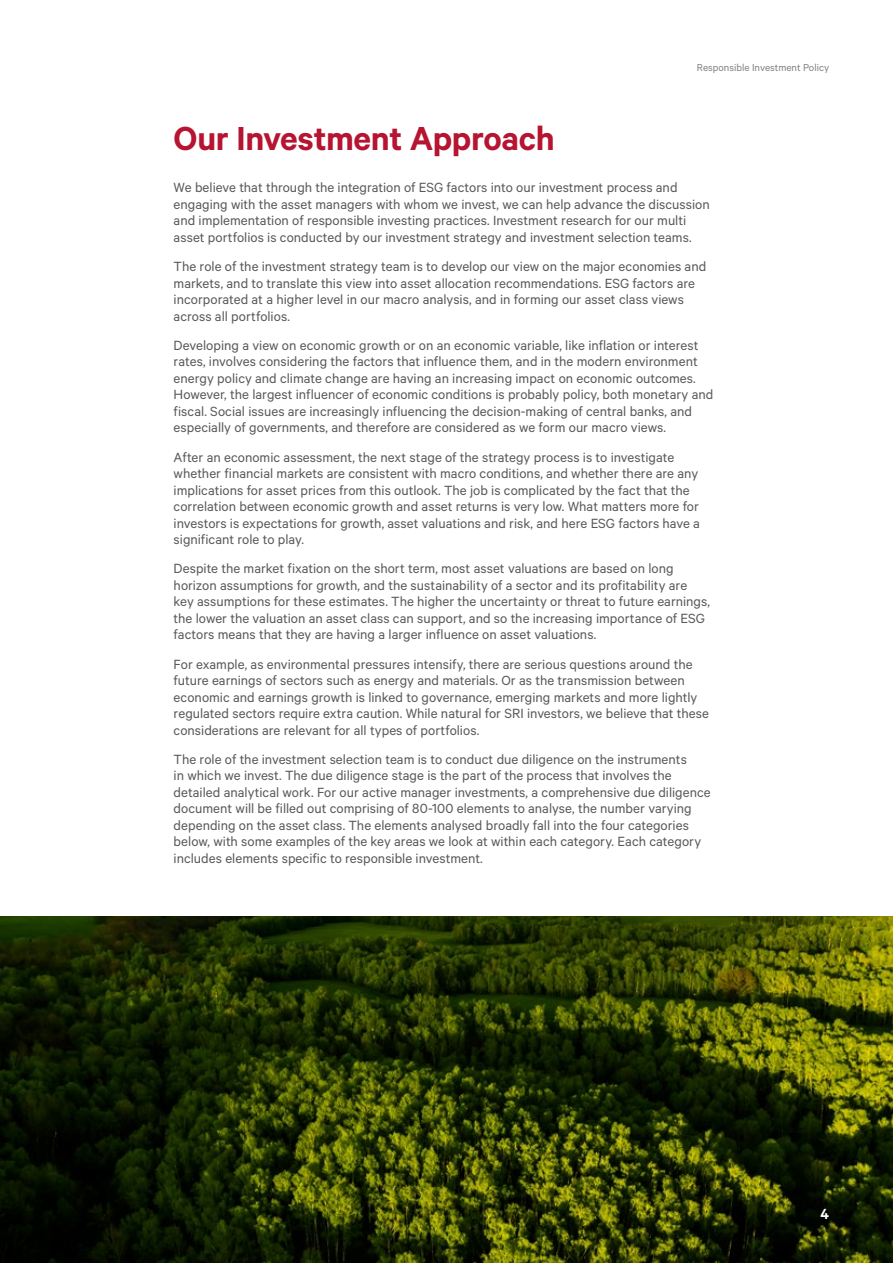
<style>
.page{position:relative;width:893px;height:1263px;background:#fff}
.page>*{position:absolute;margin:0;border:0;box-sizing:border-box;transform-origin:0 0}
.t1{font:600 37.5px "Calibre";letter-spacing:-.01em;color:#b61430}
.t2{font:600 16.5px "Calibre";color:#fff}
.t3{font:15px/16.5px "Calibre";color:#58595b}
.t4{font:11.25px "Calibre";color:#808285}
</style>
<div class="page">
<img style="left:0;top:916px;width:893px;height:347px">
<p class="t4" style="left:697px;top:61px;width:134px">Responsible Investment Policy</p>
<h1 class="t1" style="left:174px;top:116px;width:382px">Our Investment Approach</h1>
<p class="t3" style="left:174px;top:179px;width:538px">We believe that through the integration of ESG factors into our investment process and engaging with the asset managers with whom we invest, we can help advance the discussion and implementation of responsible investing practices. Investment research for our multi asset portfolios is conducted by our investment strategy and investment selection teams.</p>
<p class="t3" style="left:174px;top:258px;width:534px">The role of the investment strategy team is to develop our view on the major economies and markets, and to translate this view into asset allocation recommendations. ESG factors are incorporated at a higher level in our macro analysis, and in forming our asset class views across all portfolios.</p>
<p class="t3" style="left:174px;top:336px;width:541px">Developing a view on economic growth or on an economic variable, like inflation or interest rates, involves considering the factors that influence them, and in the modern environment energy policy and climate change are having an increasing impact on economic outcomes.<br>However, the largest influencer of economic conditions is probably policy, both monetary and fiscal. Social issues are increasingly influencing the decision-making of central banks, and especially of governments, and therefore are considered as we form our macro views.</p>
<p class="t3" style="left:174px;top:448px;width:528px">After an economic assessment, the next stage of the strategy process is to investigate whether financial markets are consistent with macro conditions, and whether there are any implications for asset prices from this outlook. The job is complicated by the fact that the correlation between economic growth and asset returns is very low. What matters more for investors is expectations for growth, asset valuations and risk, and here ESG factors have a significant role to play.</p>
<p class="t3" style="left:174px;top:560px;width:538px">Despite the market fixation on the short term, most asset valuations are based on long horizon assumptions for growth, and the sustainability of a sector and its profitability are key assumptions for these estimates. The higher the uncertainty or threat to future earnings, the lower the valuation an asset class can support, and so the increasing importance of ESG factors means that they are having a larger influence on asset valuations.</p>
<p class="t3" style="left:174px;top:655px;width:537px">For example, as environmental pressures intensify, there are serious questions around the future earnings of sectors such as energy and materials. Or as the transmission between economic and earnings growth is linked to governance, emerging markets and more lightly regulated sectors require extra caution. While natural for SRI investors, we believe that these considerations are relevant for all types of portfolios.</p>
<p class="t3" style="left:174px;top:750px;width:539px">The role of the investment selection team is to conduct due diligence on the instruments<br>in which we invest. The due diligence stage is the part of the process that involves the detailed analytical work. For our active manager investments, a comprehensive due diligence document will be filled out comprising of 80-100 elements to analyse, the number varying depending on the asset class. The elements analysed broadly fall into the four categories below, with some examples of the key areas we look at within each category. Each category includes elements specific to responsible investment.</p>
<p class="t2" style="left:821px;top:1204px;width:10px">4</p>
</div>
